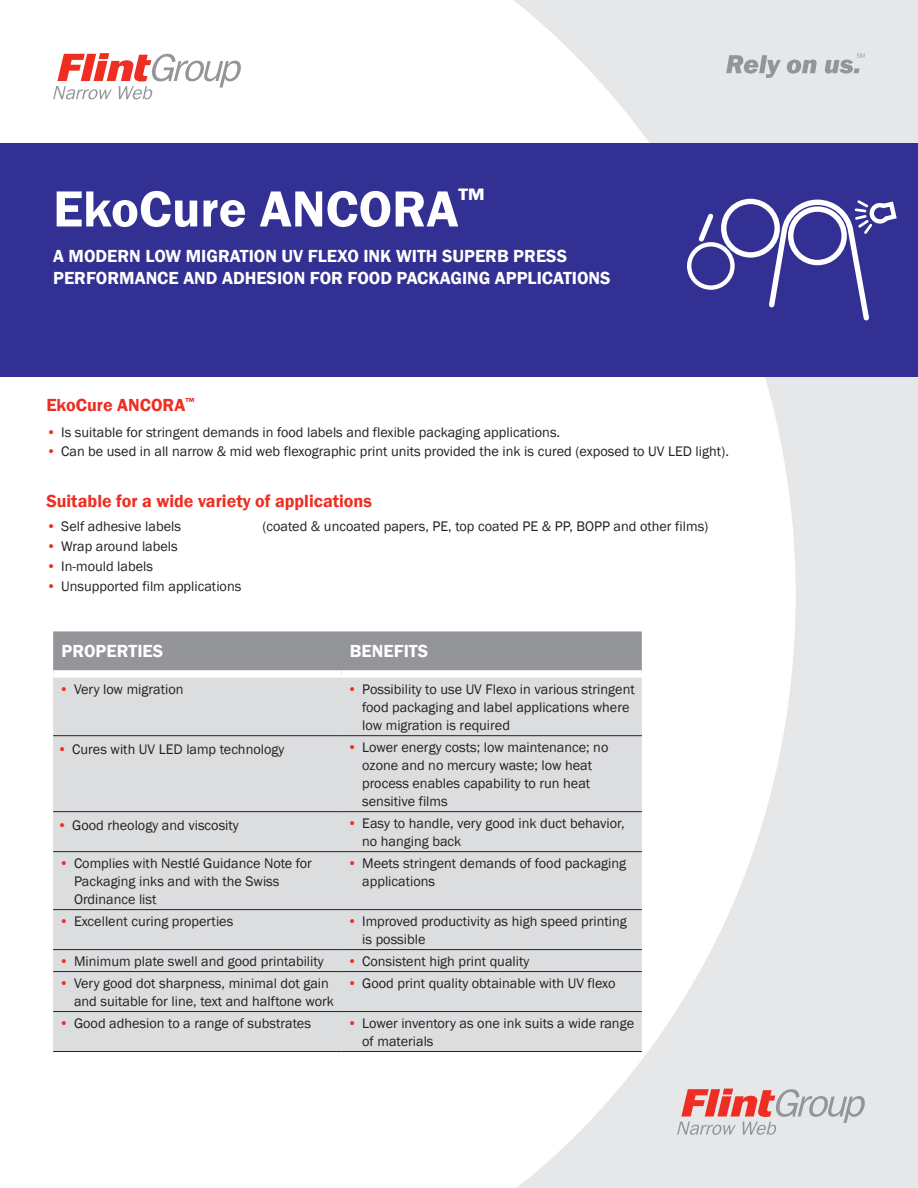
<style>
.page{position:relative;width:918px;height:1188px;background:#fff}
.page>*{position:absolute;margin:0;border:0;box-sizing:border-box;transform-origin:0 0}
._002_Productname_Fro{font:600 52.5px "Franklin Gothic";color:#fff}
._002_Subline{font:600 18px "Franklin Gothic";color:#fff}
._004_Headline_red{font:600 18px "Franklin Gothic";color:#ee2e22}
.t1{font:14.25px/18px "Franklin Gothic";color:#231f20}
.s1{color:#ee2e22}
</style>
<div class="page">
<svg style="left:726px;top:55px;width:55px;height:23px"></svg>
<svg style="left:787px;top:60px;width:30px;height:14px"></svg>
<svg style="left:825px;top:53px;width:40px;height:21px"></svg>
<div style="left:0;top:143px;width:918px;height:234px;background:#323092"></div>
<svg style="left:53px;top:53px;width:188px;height:46px"></svg>
<div style="left:687px;top:242px;width:48px;height:48px;border:4px solid #fff;border-radius:50%"></div>
<svg style="left:695px;top:199px;width:202px;height:122px"></svg>
<svg style="left:677px;top:1089px;width:188px;height:46px;background:#dcbbbb"></svg>
<div style="left:53px;top:631px;width:589px;height:39px;background:#939598"></div>
<div style="left:53px;top:678px;width:589px;height:373px;background:#dcdddf"></div>
<hr style="left:341px;top:735px;width:301px;height:1px;background:#231f20">
<hr style="left:341px;top:811px;width:301px;height:1px;background:#231f20">
<hr style="left:341px;top:851px;width:301px;height:1px;background:#231f20">
<hr style="left:53px;top:909px;width:288px;height:1px;background:#231f20">
<hr style="left:341px;top:909px;width:301px;height:1px;background:#231f20">
<hr style="left:53px;top:949px;width:288px;height:1px;background:#231f20">
<hr style="left:341px;top:949px;width:301px;height:1px;background:#231f20">
<hr style="left:53px;top:971px;width:288px;height:1px;background:#231f20">
<hr style="left:341px;top:971px;width:301px;height:1px;background:#231f20">
<hr style="left:53px;top:1011px;width:288px;height:1px;background:#231f20">
<hr style="left:341px;top:1011px;width:301px;height:1px;background:#231f20">
<hr style="left:53px;top:1051px;width:288px;height:1px;background:#231f20">
<hr style="left:341px;top:1051px;width:301px;height:1px;background:#231f20">
<hr style="left:53px;top:735px;width:288px;height:1px;background:#231f20">
<hr style="left:53px;top:811px;width:288px;height:1px;background:#231f20">
<hr style="left:53px;top:851px;width:288px;height:1px;background:#231f20">
<p class="_002_Productname_Fro" style="left:53px;top:177px;width:433px">EkoCure ANCORA<sup>™</sup></p>
<p class="_002_Subline" style="left:53px;top:245px;width:516px">A MODERN LOW MIGRATION UV FLEXO INK WITH SUPERB PRESS</p>
<p class="_002_Subline" style="left:53px;top:267px;width:559px">PERFORMANCE AND ADHESION FOR FOOD PACKAGING APPLICATIONS</p>
<p class="_004_Headline_red" style="left:46px;top:394px;width:150px">EkoCure ANCORA<sup>™</sup></p>
<p class="t1" style="left:46px;top:424px;width:515px"><span class="s1">•</span> Is suitable for stringent demands in food labels and flexible packaging applications.</p>
<p class="t1" style="left:46px;top:443px;width:684px"><span class="s1">•</span> Can be used in all narrow &amp; mid web flexographic print units provided the ink is cured (exposed to UV LED light).</p>
<p class="_004_Headline_red" style="left:46px;top:490px;width:327px">Suitable for a wide variety of applications</p>
<p class="t1" style="left:46px;top:517px;width:136px"><span class="s1">•</span> Self adhesive labels</p>
<p class="t1" style="left:262px;top:517px;width:448px">(coated &amp; uncoated papers, PE, top coated PE &amp; PP, BOPP and other films)</p>
<p class="t1" style="left:46px;top:537px;width:133px"><span class="s1">•</span> Wrap around labels</p>
<p class="t1" style="left:46px;top:558px;width:108px"><span class="s1">•</span> In-mould labels</p>
<p class="t1" style="left:46px;top:578px;width:197px"><span class="s1">•</span> Unsupported film applications</p>
<p class="_002_Subline" style="left:62px;top:640px;width:103px">PROPERTIES</p>
<p class="_002_Subline" style="left:350px;top:640px;width:80px">BENEFITS</p>
<p class="t1" style="left:59px;top:680px;width:126px"><span class="s1">•</span> Very low migration</p>
<p class="t1" style="left:362px;top:680px;width:274px;text-indent:-15px"><span class="s1">•</span> Possibility to use UV Flexo in various stringent food packaging and label applications where low migration is required</p>
<p class="t1" style="left:57px;top:741px;width:229px"><span class="s1">•</span> Cures with UV LED lamp technology</p>
<p class="t1" style="left:362px;top:738px;width:248px;text-indent:-15px"><span class="s1">•</span> Lower energy costs; low maintenance; no ozone and no mercury waste; low heat process enables capability to run heat sensitive films</p>
<p class="t1" style="left:57px;top:817px;width:183px"><span class="s1">•</span> Good rheology and viscosity</p>
<p class="t1" style="left:362px;top:814px;width:264px;text-indent:-15px"><span class="s1">•</span> Easy to handle, very good ink duct behavior, no hanging back</p>
<p class="t1" style="left:74px;top:854px;width:239px;text-indent:-15px"><span class="s1">•</span> Complies with Nestlé Guidance Note for<br>Packaging inks and with the Swiss<br>Ordinance list</p>
<p class="t1" style="left:362px;top:854px;width:265px;text-indent:-15px"><span class="s1">•</span> Meets stringent demands of food packaging applications</p>
<p class="t1" style="left:59px;top:912px;width:176px"><span class="s1">•</span> Excellent curing properties</p>
<p class="t1" style="left:362px;top:912px;width:266px;text-indent:-15px"><span class="s1">•</span> Improved productivity as high speed printing is possible</p>
<p class="t1" style="left:59px;top:952px;width:266px"><span class="s1">•</span> Minimum plate swell and good printability</p>
<p class="t1" style="left:347px;top:952px;width:184px"><span class="s1">•</span> Consistent high print quality</p>
<p class="t1" style="left:74px;top:974px;width:262px;text-indent:-15px"><span class="s1">•</span> Very good dot sharpness, minimal dot gain and suitable for line, text and halftone work</p>
<p class="t1" style="left:347px;top:974px;width:270px"><span class="s1">•</span> Good print quality obtainable with UV flexo</p>
<p class="t1" style="left:59px;top:1014px;width:253px"><span class="s1">•</span> Good adhesion to a range of substrates</p>
<p class="t1" style="left:362px;top:1014px;width:273px;text-indent:-15px"><span class="s1">•</span> Lower inventory as one ink suits a wide range of materials</p>
</div>
